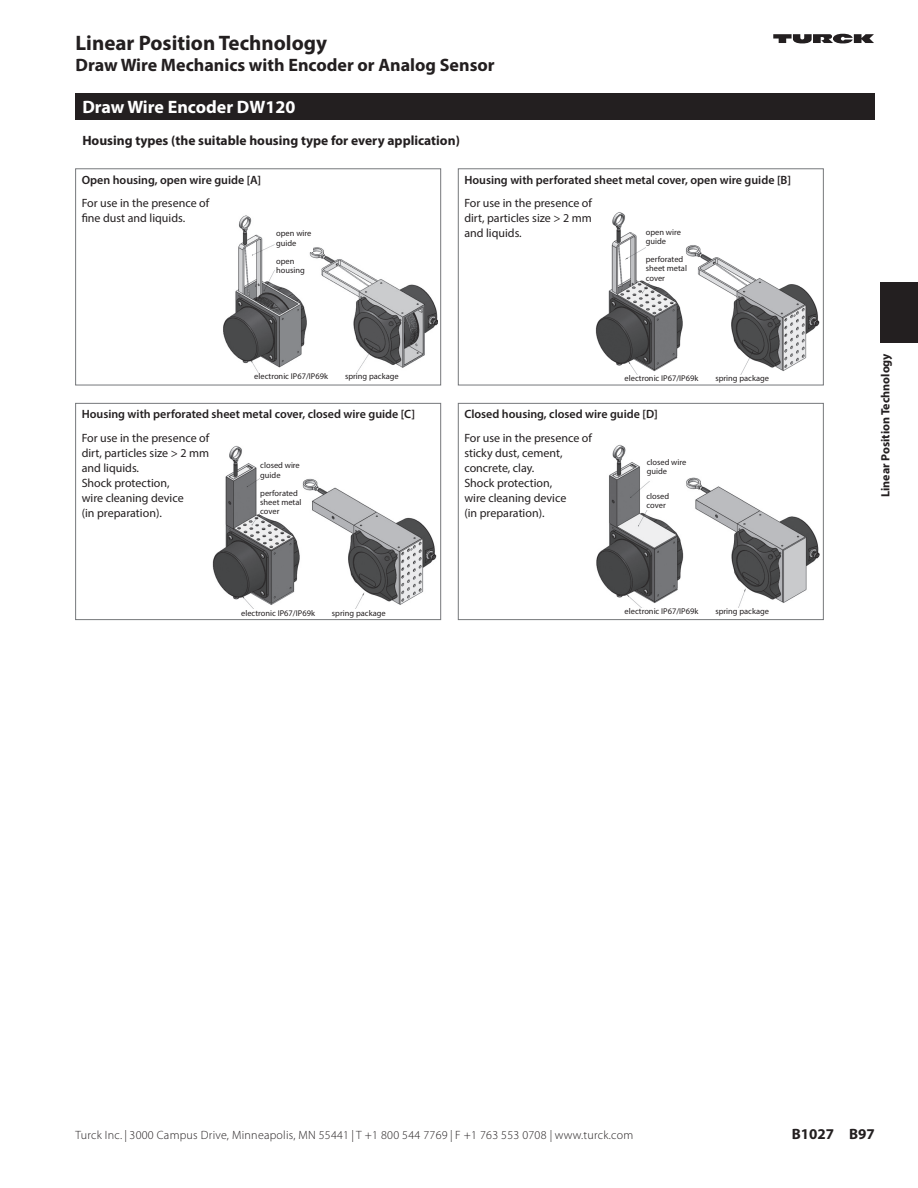
<style>
.page{position:relative;width:918px;height:1188px;background:#fff}
.page>*{position:absolute;margin:0;border:0;box-sizing:border-box;transform-origin:0 0}
.t1{font:700 21px "Myriad Pro";color:#231f20}
.t2{font:700 18px "Myriad Pro";color:#231f20}
.t3{font:700 18px "Myriad Pro";color:#fff}
.t4{font:700 15px "Myriad Pro";color:#231f20}
.t5{font:700 13.5px "Myriad Pro";color:#231f20}
.t6{font:12px/15px "Myriad Pro";color:#231f20}
.t7{font:600 12px "Myriad Pro";color:#231f20}
.t8{font:300 12px "Myriad Pro";letter-spacing:.02em;color:#231f20}
.t9{font:700 12px "Myriad Pro";color:#231f20}
.t10{font:8.4px/9.3px "Myriad Pro";color:#231f20}
</style>
<div class="page">
<div style="left:880px;top:282px;width:38px;height:60px;background:#231f20"></div>
<svg style="left:773px;top:34px;width:101px;height:9px"></svg>
<svg style="left:75px;top:168px;width:749px;height:452px"></svg>
<div style="left:76px;top:93px;width:799px;height:27px;background:#231f20"></div>
<img style="left:214px;top:211px;width:223px;height:173px">
<img style="left:590px;top:211px;width:230px;height:173px">
<img style="left:206px;top:445px;width:231px;height:173px">
<img style="left:590px;top:444px;width:230px;height:172px">
<div style="left:276px;top:230px;width:37px;height:22px;background:#fff"></div>
<div style="left:646px;top:228px;width:36px;height:22px;background:#fff"></div>
<div style="left:647px;top:459px;width:47px;height:17px;background:#fff"></div>
<div style="left:254px;top:373px;width:76px;height:11px;background:#fff"></div>
<div style="left:625px;top:375px;width:79px;height:7px;background:#fff"></div>
<div style="left:241px;top:609px;width:80px;height:9px;background:#fff"></div>
<div style="left:625px;top:608px;width:85px;height:7px;background:#fff"></div>
<div style="left:345px;top:373px;width:70px;height:11px;background:#fff"></div>
<div style="left:715px;top:375px;width:70px;height:7px;background:#fff"></div>
<div style="left:332px;top:609px;width:70px;height:7px;background:#fff"></div>
<div style="left:715px;top:608px;width:70px;height:7px;background:#fff"></div>
<div style="left:276px;top:258px;width:37px;height:22px;background:#fff"></div>
<div style="left:646px;top:256px;width:42px;height:25px;background:#fff"></div>
<div style="left:647px;top:493px;width:47px;height:17px;background:#fff"></div>
<div style="left:260px;top:462px;width:40px;height:22px;background:#fff"></div>
<div style="left:260px;top:489px;width:43px;height:26px;background:#fff"></div>
<h1 class="t1" style="left:76px;top:34px;width:253px">Linear Position Technology</h1>
<h2 class="t2" style="left:76px;top:58px;width:421px">Draw Wire Mechanics with Encoder or Analog Sensor</h2>
<h2 class="t3" style="left:82px;top:100px;width:215px">Draw Wire Encoder DW120</h2>
<p class="t5" style="left:82px;top:135px;width:379px">Housing types (the suitable housing type for every application)</p>
<p class="t7" style="left:82px;top:175px;width:181px">Open housing, open wire guide [A]</p>
<p class="t6" style="left:82px;top:196px;width:129px">For use in the presence of fine dust and liquids.</p>
<p class="t7" style="left:464px;top:175px;width:328px">Housing with perforated sheet metal cover, open wire guide [B]</p>
<p class="t6" style="left:464px;top:196px;width:129px;text-align:justify">For use in the presence of dirt, particles size &gt; 2 mm and liquids.</p>
<p class="t10" style="left:276px;top:229px;width:37px">open wire guide</p>
<p class="t10" style="left:646px;top:228px;width:37px">open wire guide</p>
<p class="t10" style="left:276px;top:257px;width:30px">open housing</p>
<p class="t10" style="left:646px;top:255px;width:43px">perforated sheet metal cover</p>
<p class="t10" style="left:254px;top:372px;width:75px">electronic IP67/IP69k</p>
<p class="t10" style="left:625px;top:374px;width:75px">electronic IP67/IP69k</p>
<p class="t10" style="left:345px;top:372px;width:55px">spring package</p>
<p class="t10" style="left:715px;top:374px;width:55px">spring package</p>
<p class="t7" style="left:82px;top:410px;width:335px">Housing with perforated sheet metal cover, closed wire guide [C]</p>
<p class="t7" style="left:464px;top:410px;width:195px">Closed housing, closed wire guide [D]</p>
<p class="t6" style="left:82px;top:431px;width:129px">For use in the presence of dirt, particles size &gt; 2 mm and liquids.<br>Shock protection,<br>wire cleaning device<br>(in preparation).</p>
<p class="t10" style="left:260px;top:461px;width:41px">closed wire guide</p>
<p class="t10" style="left:260px;top:489px;width:43px">perforated sheet metal cover</p>
<p class="t6" style="left:464px;top:431px;width:129px">For use in the presence of sticky dust, cement, concrete, clay.<br>Shock protection,<br>wire cleaning device<br>(in preparation).</p>
<p class="t10" style="left:647px;top:458px;width:41px">closed wire guide</p>
<p class="t10" style="left:647px;top:492px;width:24px">closed cover</p>
<p class="t10" style="left:241px;top:609px;width:75px">electronic IP67/IP69k</p>
<p class="t10" style="left:625px;top:607px;width:75px">electronic IP67/IP69k</p>
<p class="t10" style="left:332px;top:609px;width:55px">spring package</p>
<p class="t10" style="left:715px;top:607px;width:55px">spring package</p>
<p class="t9" style="left:881px;top:497px;width:145px;rotate:-90deg">Linear Position Technology</p>
<p class="t8" style="left:76px;top:1127px;width:559px">Turck Inc. | 3000 Campus Drive, Minneapolis, MN 55441 | T +1 800 544 7769 | F +1 763 553 0708 | www.turck.com</p>
<p class="t4" style="left:792px;top:1128px;width:85px">B1027 B97</p>
</div>
